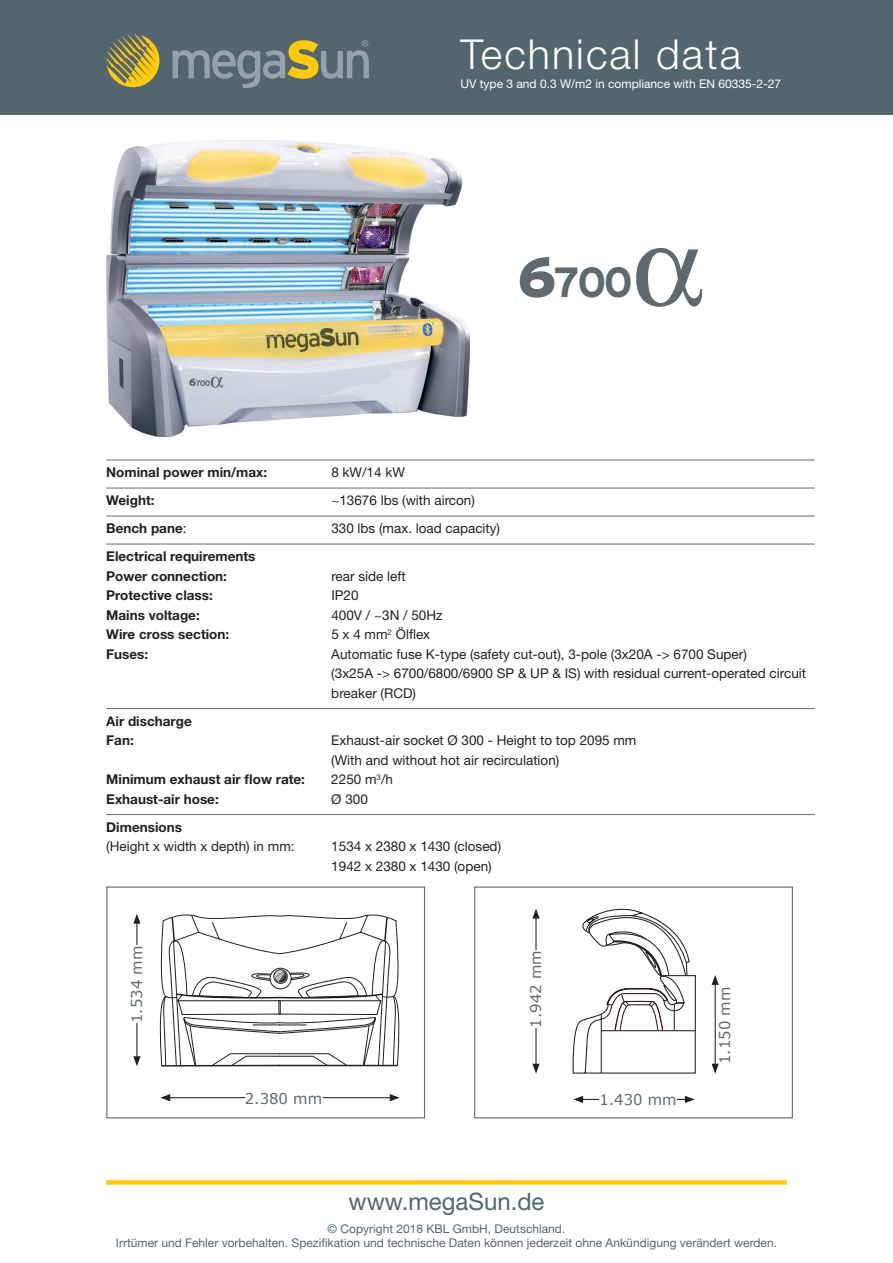
<style>
.page{position:relative;width:893px;height:1263px;background:#fff}
.page>*{position:absolute;margin:0;border:0;box-sizing:border-box;transform-origin:0 0}
.t1{font:700 42.15px "Interstate";color:#5f696f}
.t2{font:300 41.25px "Helvetica Neue LT Std";letter-spacing:.05em;color:#fff}
.t3{font:24px "Helvetica Neue LT Std";color:#53656e}
.t4{font:14.85px "Verdana";color:#5f696f}
.t5{font:13.5px/19.5px "Helvetica Neue LT Std";color:#231f20}
.t6{font:700 13.5px/19.5px "Helvetica Neue LT Std";color:#231f20}
.t7{font:12px/14.4px "Helvetica Neue LT Std";color:#53656e;text-align:center}
.t8{font:12px "Helvetica Neue LT Std";color:#fff}
.s1{font-weight:900;font-size:56.25px}
.s2{font-weight:400}
</style>
<div class="page">
<div style="left:106px;top:1180px;width:681px;height:5px;background:#feca0a"></div>
<div style="left:0;top:0;width:893px;height:115px;background:#53656e"></div>
<svg style="left:173px;top:40px;width:196px;height:48px"></svg>
<svg style="left:106px;top:34px;width:53px;height:53px"></svg>
<svg style="left:636px;top:248px;width:66px;height:59px"></svg>
<svg style="left:159px;top:914px;width:241px;height:153px"></svg>
<div style="left:106px;top:886px;width:319px;height:232px;border:1px solid #5f696f"></div>
<hr style="left:136px;top:921px;width:1px;height:138px;background:#231f20">
<svg style="left:133px;top:1056px;width:8px;height:10px"></svg>
<svg style="left:133px;top:914px;width:8px;height:10px"></svg>
<div style="left:131px;top:946px;width:11px;height:77px;background:#fff"></div>
<hr style="left:168px;top:1097px;width:224px;height:1px;background:#231f20">
<svg style="left:160px;top:1094px;width:10px;height:7px"></svg>
<svg style="left:390px;top:1094px;width:10px;height:7px"></svg>
<div style="left:245px;top:1092px;width:77px;height:12px;background:#fff"></div>
<svg style="left:572px;top:908px;width:124px;height:166px"></svg>
<div style="left:474px;top:886px;width:319px;height:232px;border:1px solid #5f696f"></div>
<hr style="left:581px;top:1099px;width:106px;height:1px;background:#231f20">
<svg style="left:573px;top:1096px;width:10px;height:7px"></svg>
<svg style="left:685px;top:1096px;width:10px;height:7px"></svg>
<div style="left:599px;top:1093px;width:78px;height:23px;background:#fff"></div>
<hr style="left:535px;top:916px;width:2px;height:150px;background:#231f20">
<svg style="left:532px;top:1064px;width:8px;height:10px"></svg>
<svg style="left:532px;top:909px;width:8px;height:9px"></svg>
<hr style="left:715px;top:982px;width:1px;height:84px;background:#231f20">
<svg style="left:712px;top:1064px;width:7px;height:10px"></svg>
<svg style="left:712px;top:975px;width:7px;height:10px"></svg>
<div style="left:530px;top:950px;width:12px;height:78px;background:#fff"></div>
<img style="left:106px;top:141px;width:364px;height:296px">
<hr style="left:106px;top:460px;width:709px;height:1px;background:#5f696f">
<hr style="left:106px;top:488px;width:709px;height:1px;background:#5f696f">
<hr style="left:106px;top:516px;width:709px;height:1px;background:#5f696f">
<hr style="left:106px;top:544px;width:709px;height:1px;background:#5f696f">
<hr style="left:106px;top:708px;width:709px;height:1px;background:#5f696f">
<hr style="left:106px;top:814px;width:709px;height:1px;background:#5f696f">
<h2 class="t2" style="left:460px;top:29px;width:282px">Technical data</h2>
<p class="t8" style="left:460px;top:77px;width:322px">UV type 3 and 0.3 W/m2 in compliance with EN 60335-2-27</p>
<h1 class="t1" style="left:517px;top:259px;width:117px"><span class="s1">6</span>700</h1>
<p class="t6" style="left:106px;top:462px;width:162px">Nominal power min/max:</p>
<p class="t5" style="left:331px;top:463px;width:75px">8 kW/14 kW</p>
<p class="t6" style="left:106px;top:490px;width:50px">Weight:</p>
<p class="t5" style="left:331px;top:491px;width:145px">~13676 lbs (with aircon)</p>
<p class="t6" style="left:106px;top:518px;width:82px">Bench pane<span class="s2">:</span></p>
<p class="t5" style="left:331px;top:519px;width:170px">330 lbs (max. load capacity)</p>
<p class="t6" style="left:106px;top:546px;width:151px">Electrical requirements<br>Power connection:</p>
<p class="t5" style="left:331px;top:566px;width:76px">rear side left</p>
<p class="t6" style="left:106px;top:585px;width:108px">Protective class:</p>
<p class="t5" style="left:331px;top:586px;width:29px">IP20</p>
<p class="t6" style="left:106px;top:605px;width:95px">Mains voltage:</p>
<p class="t5" style="left:331px;top:605px;width:113px">400V / ~3N / 50Hz</p>
<p class="t6" style="left:106px;top:624px;width:124px">Wire cross section:</p>
<p class="t5" style="left:331px;top:625px;width:100px">5 x 4 mm<sup>2</sup> Ölflex</p>
<p class="t6" style="left:106px;top:644px;width:44px">Fuses:</p>
<p class="t5" style="left:331px;top:644px;width:476px">Automatic fuse K-type (safety cut-out), 3-pole (3x20A -&gt; 6700 Super)<br>(3x25A -&gt; 6700/6800/6900 SP &amp; UP &amp; IS) with residual current-operated circuit breaker (RCD)</p>
<p class="t6" style="left:106px;top:711px;width:87px">Air discharge<br>Fan:</p>
<p class="t5" style="left:331px;top:731px;width:307px">Exhaust-air socket Ø 300 - Height to top 2095 mm (With and without hot air recirculation)</p>
<p class="t6" style="left:106px;top:769px;width:200px">Minimum exhaust air flow rate:</p>
<p class="t5" style="left:331px;top:770px;width:63px">2250 m<sup>3</sup>/h</p>
<p class="t6" style="left:106px;top:789px;width:114px">Exhaust-air hose:</p>
<p class="t5" style="left:331px;top:789px;width:38px">Ø 300</p>
<p class="t6" style="left:106px;top:817px;width:77px">Dimensions</p>
<p class="t5" style="left:106px;top:837px;width:190px">(Height x width x depth) in mm:</p>
<p class="t5" style="left:331px;top:837px;width:171px">1534 x 2380 x 1430 (closed)<br>1942 x 2380 x 1430 (open)</p>
<p class="t4" style="left:127px;top:1023px;width:79px;rotate:-90deg">1.534 mm</p>
<p class="t4" style="left:526px;top:1028px;width:79px;rotate:-90deg">1.942 mm</p>
<p class="t4" style="left:245px;top:1088px;width:79px">2.380 mm</p>
<p class="t4" style="left:599px;top:1089px;width:79px">1.430 mm</p>
<p class="t4" style="left:714px;top:1064px;width:79px;rotate:-90deg">1.150 mm</p>
<h3 class="t3" style="left:348px;top:1187px;width:197px">www.megaSun.de</h3>
<p class="t7" style="left:116px;top:1221px;width:663px">© Copyright 2018 KBL GmbH, Deutschland.<br>Irrtümer und Fehler vorbehalten. Spezifikation und technische Daten können jederzeit ohne Ankündigung verändert werden.</p>
</div>
